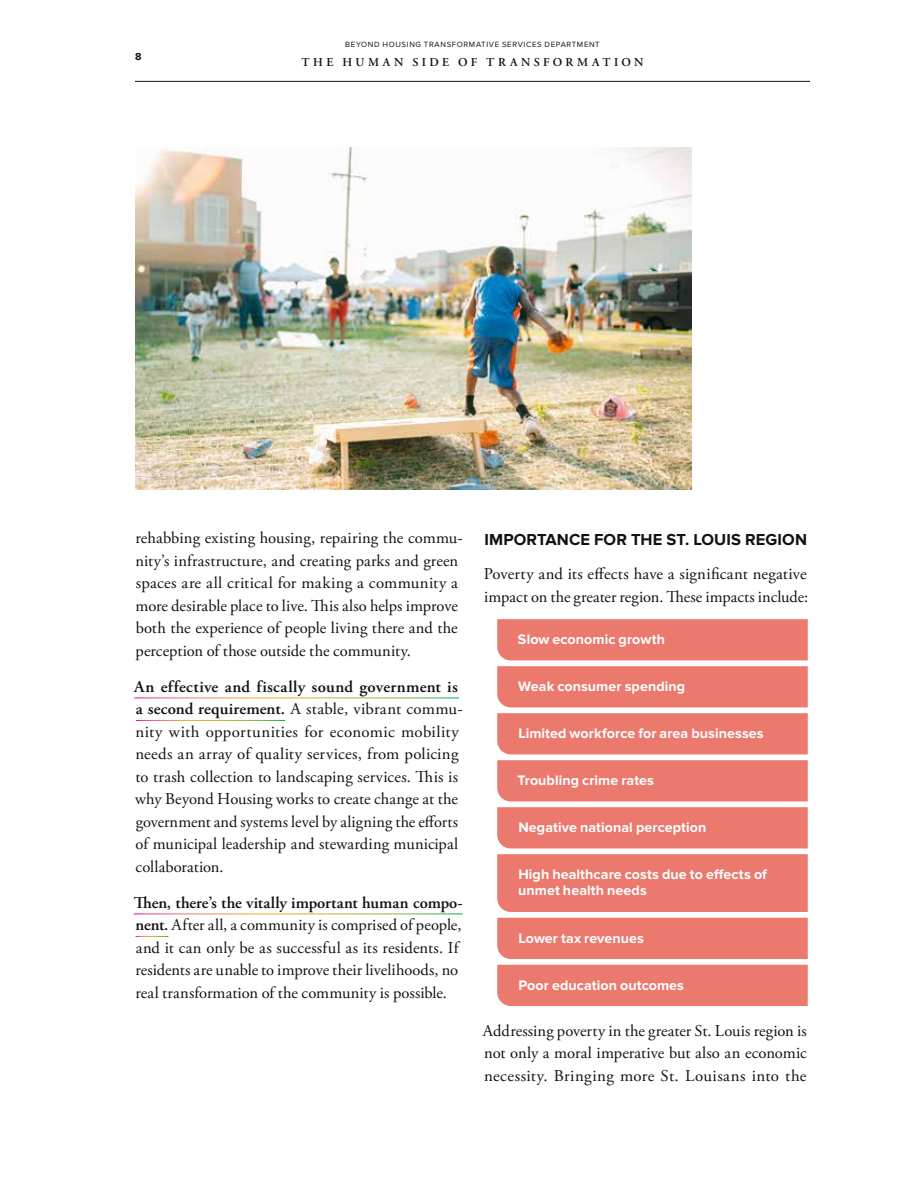
<style>
.page{position:relative;width:918px;height:1188px;background:#fff}
.page>*{position:absolute;margin:0;border:0;box-sizing:border-box;transform-origin:0 0}
.t1{font:16.5px/22.5px "Adobe Garamond Pro";letter-spacing:.005em;color:#121213}
.t2{font:700 16.5px "Proxima Nova";letter-spacing:.005em;color:#121213}
.t3{font:700 14.25px/16.5px "Proxima Nova";letter-spacing:.005em;color:#fff}
.t4{font:600 12px "Adobe Garamond Pro";letter-spacing:.285em;color:#121213}
.t5{font:700 10.5px "Proxima Nova";color:#121213}
.t6{font:7.8px "Proxima Nova";letter-spacing:.08em;color:#121213}
.s1{font-weight:600}
</style>
<div class="page">
<hr style="left:135px;top:81px;width:675px;height:1px;background:#121213">
<div style="left:497px;top:619px;width:311px;height:41px;background:#eb796e"></div>
<div style="left:497px;top:666px;width:311px;height:41px;background:#eb796e"></div>
<div style="left:497px;top:713px;width:311px;height:41px;background:#eb796e"></div>
<div style="left:497px;top:760px;width:311px;height:41px;background:#eb796e"></div>
<div style="left:497px;top:807px;width:311px;height:41px;background:#eb796e"></div>
<div style="left:497px;top:854px;width:311px;height:58px;background:#eb796e"></div>
<div style="left:497px;top:918px;width:311px;height:41px;background:#eb796e"></div>
<div style="left:497px;top:965px;width:311px;height:41px;background:#eb796e"></div>
<img style="left:135px;top:147px;width:557px;height:342px">
<p class="t5" style="left:135px;top:51px;width:8px">8</p>
<p class="t6" style="left:345px;top:40px;width:256px">BEYOND HOUSING TRANSFORMATIVE SERVICES DEPARTMENT</p>
<p class="t4" style="left:301px;top:55px;width:344px">THE HUMAN SIDE OF TRANSFORMATION</p>
<p class="t1" style="left:135px;top:528px;width:329px">rehabbing existing housing, repairing the commu&shy;nity’s infrastructure, and creating parks and green spaces are all critical for making a community a more desirable place to live. This also helps improve both the experience of people living there and the perception of those outside the community.</p>
<p class="t1" style="left:134px;top:676px;width:330px"><span class="s1">An effective and fiscally sound government is a second requirement.</span> A stable, vibrant commu&shy;nity with opportunities for economic mobility needs an array of quality services, from policing to trash collection to landscaping services. This is why Beyond Housing works to create change at the government and systems level by aligning the efforts of municipal leadership and stewarding municipal collaboration.</p>
<p class="t1" style="left:134px;top:892px;width:331px"><span class="s1">Then, there’s the vitally important human compo&shy;nent.</span> After all, a community is comprised of people, and it can only be as successful as its residents. If residents are unable to improve their livelihoods, no real transformation of the community is possible.</p>
<p class="t2" style="left:484px;top:530px;width:324px">IMPORTANCE FOR THE ST. LOUIS REGION</p>
<p class="t1" style="left:484px;top:564px;width:326px">Poverty and its effects have a significant negative impact on the greater region. These impacts include:</p>
<p class="t3" style="left:518px;top:631px;width:149px">Slow economic growth</p>
<p class="t3" style="left:518px;top:678px;width:169px">Weak consumer spending</p>
<p class="t3" style="left:518px;top:725px;width:247px">Limited workforce for area businesses</p>
<p class="t3" style="left:517px;top:772px;width:138px">Troubling crime rates</p>
<p class="t3" style="left:518px;top:819px;width:189px">Negative national perception</p>
<p class="t3" style="left:518px;top:866px;width:250px">High healthcare costs due to effects of unmet health needs</p>
<p class="t3" style="left:518px;top:930px;width:127px">Lower tax revenues</p>
<p class="t3" style="left:518px;top:977px;width:167px">Poor education outcomes</p>
<p class="t1" style="left:483px;top:1020px;width:325px;text-align:justify">Addressing poverty in the greater St. Louis region is not only a moral imperative but also an economic necessity. Bringing more St. Louisans into the</p>
</div>
